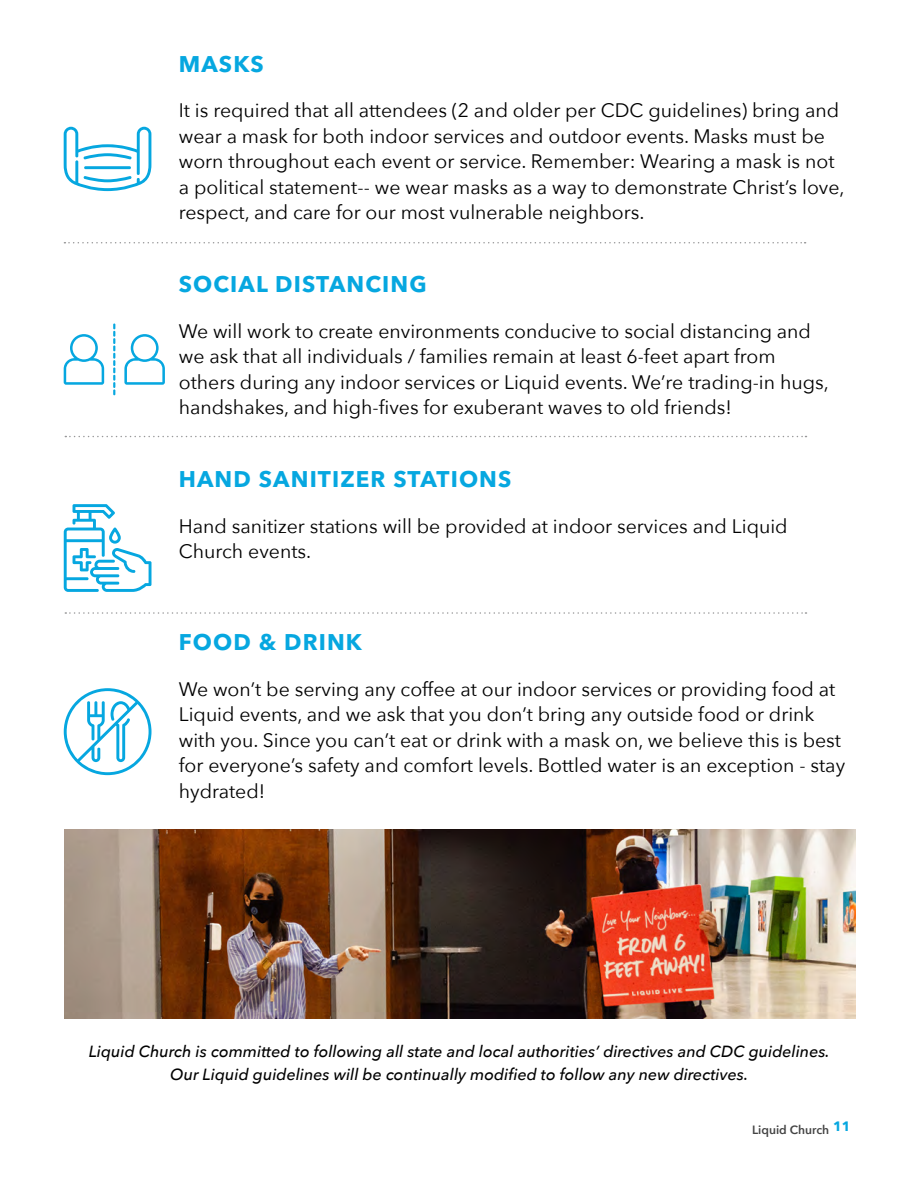
<style>
.page{position:relative;width:918px;height:1188px;background:#fff}
.page>*{position:absolute;margin:0;border:0;box-sizing:border-box;transform-origin:0 0}
.t1{font:700 22.5px "Avenir Next LT Pro";letter-spacing:.05em;color:#06a7e0}
.t2{font:19.5px/25.5px "Avenir Next";color:#000101}
.t3{font:italic 500 16.2px/22.5px "Avenir Next";color:#000101;text-align:center}
.t4{font:600 12px "Avenir Next";color:#444}
</style>
<div class="page">
<svg style="left:64px;top:127px;width:87px;height:64px"></svg>
<svg style="left:64px;top:242px;width:742px;height:1px"></svg>
<svg style="left:64px;top:504px;width:88px;height:88px"></svg>
<svg style="left:65px;top:612px;width:741px;height:2px"></svg>
<svg style="left:65px;top:436px;width:741px;height:1px"></svg>
<svg style="left:64px;top:688px;width:88px;height:87px"></svg>
<svg style="left:64px;top:334px;width:40px;height:51px"></svg>
<svg style="left:124px;top:334px;width:41px;height:51px"></svg>
<svg style="left:113px;top:323px;width:2px;height:72px"></svg>
<img style="left:65px;top:829px;width:791px;height:189px">
<p class="t1" style="left:179px;top:50px;width:86px">MASKS</p>
<p class="t2" style="left:179px;top:97px;width:667px">It is required that all attendees (2 and older per CDC guidelines) bring and wear a mask for both indoor services and outdoor events. Masks must be worn throughout each event or service. Remember: Wearing a mask is not a political statement-- we wear masks as a way to demonstrate Christ’s love, respect, and care for our most vulnerable neighbors.</p>
<p class="t1" style="left:179px;top:270px;width:249px">SOCIAL DISTANCING</p>
<p class="t2" style="left:179px;top:318px;width:651px">We will work to create environments conducive to social distancing and we ask that all individuals / families remain at least 6-feet apart from others during any indoor services or Liquid events. We’re trading-in hugs, handshakes, and high-fives for exuberant waves to old friends!</p>
<p class="t1" style="left:179px;top:465px;width:334px">HAND SANITIZER STATIONS</p>
<p class="t2" style="left:179px;top:513px;width:610px">Hand sanitizer stations will be provided at indoor services and Liquid<br>Church events.</p>
<p class="t1" style="left:179px;top:628px;width:185px">FOOD &amp; DRINK</p>
<p class="t2" style="left:179px;top:675px;width:668px">We won’t be serving any coffee at our indoor services or providing food at Liquid events, and we ask that you don’t bring any outside food or drink with you. Since you can’t eat or drink with a mask on, we believe this is best for everyone’s safety and comfort levels. Bottled water is an exception - stay hydrated!</p>
<p class="t3" style="left:89px;top:1040px;width:743px">Liquid Church is committed to following all state and local authorities’ directives and CDC guidelines.<br>Our Liquid guidelines will be continually modified to follow any new directives.</p>
<p class="t4" style="left:752px;top:1120px;width:100px">Liquid Church <sup>11</sup></p>
</div>
